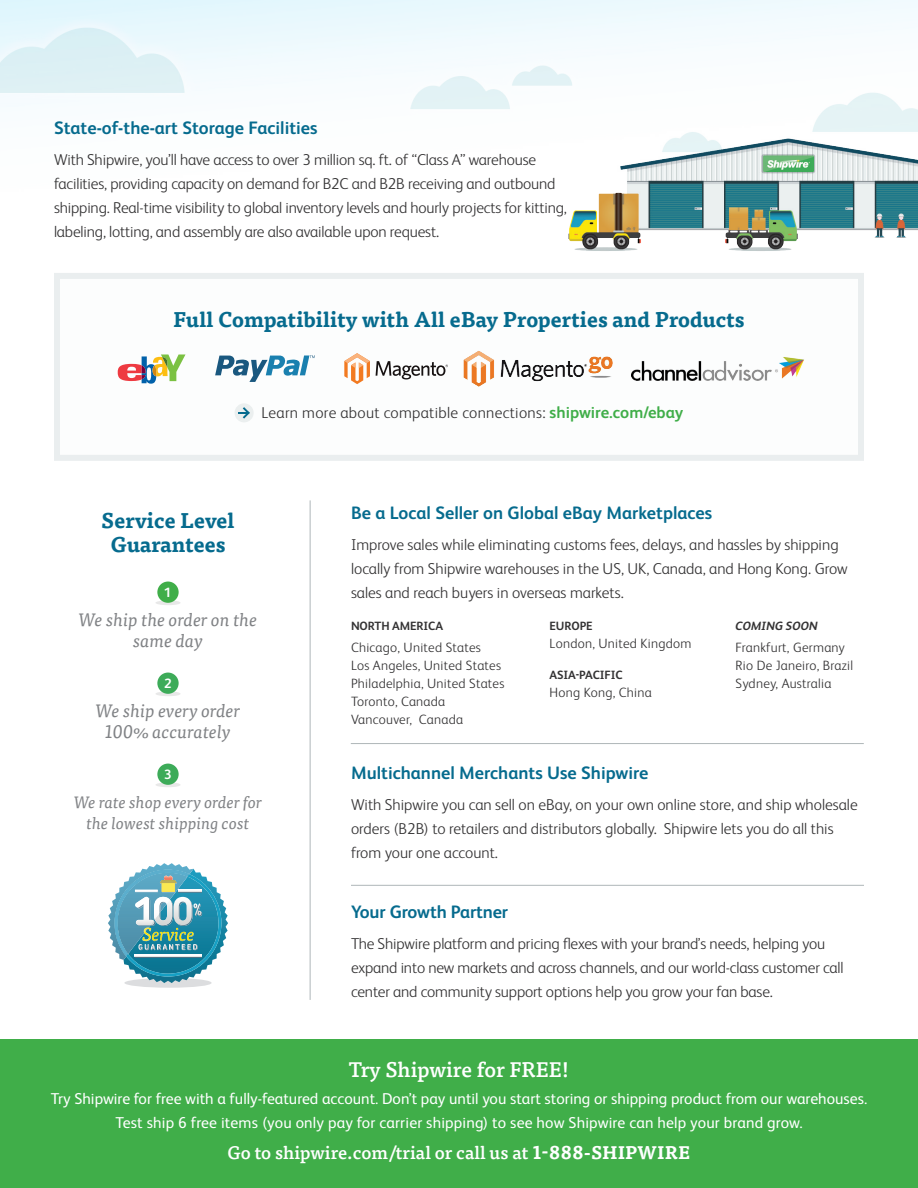
<style>
.page{position:relative;width:918px;height:1188px;background:#fff}
.page>*{position:absolute;margin:0;border:0;box-sizing:border-box;transform-origin:0 0}
.Secondary_Headers{font:700 21px/24px "Tisa Pro";color:#066b8e;text-align:center}
.Headers{font:500 21px "Tisa Pro";color:#fff}
.Secondary_Headers-2{font:700 18px "FS Albert Pro";color:#066b8e}
.indent{font:italic 18px/21px "Tisa Pro";color:#808285;text-align:center}
.Headers-2{font:500 18px "Tisa Pro";color:#fff}
.indent-2{font:italic 16.5px/21px "Tisa Pro";color:#808285;text-align:center}
.Secondary_Headers-3{font:300 15.75px/24px "FS Albert Pro";letter-spacing:-.01em;color:#333233}
.Secondary_Headers-4{font:15.75px/24px "FS Albert Pro";color:#fff;text-align:center}
.Secondary_Headers-5{font:300 15.75px "FS Albert Pro";letter-spacing:.02em;color:#333233}
.Secondary_Headers-6{font:300 13.5px/18px "FS Albert Pro";letter-spacing:.02em;color:#333233}
.t1{font:700 13.5px "FS Albert Pro";color:#fff}
.Secondary_Headers-7{font:700 12px "FS Albert Pro";letter-spacing:-.01em;color:#333233}
.Secondary_Headers-8{font:italic 700 12px "FS Albert Pro";color:#333233}
.s1{font-weight:700;font-size:16.5px;color:#40ae49}
.s2{font-size:18.9px}
.s3{font-weight:700;font-size:18.9px}
.s4{font-weight:700}
</style>
<div class="page">
<img style="left:0;top:0;width:918px;height:251px">
<div style="left:0;top:1040px;width:918px;height:148px;background:#40ae49"></div>
<svg style="left:54px;top:273px;width:810px;height:188px"></svg>
<svg style="left:235px;top:403px;width:19px;height:19px"></svg>
<hr style="left:310px;top:500px;width:1px;height:500px;background:#8b969a">
<div style="left:155px;top:600px;width:26px;height:5px;background:#e8e8e8;border-radius:50%"></div>
<div style="left:157px;top:582px;width:22px;height:21px;background:#40ae49;border-radius:50%"></div>
<div style="left:155px;top:691px;width:26px;height:5px;background:#e8e8e8;border-radius:50%"></div>
<div style="left:157px;top:673px;width:22px;height:21px;background:#3dab59;border-radius:50%"></div>
<div style="left:155px;top:782px;width:26px;height:5px;background:#e8e8e8;border-radius:50%"></div>
<div style="left:157px;top:764px;width:22px;height:21px;background:#3dab59;border-radius:50%"></div>
<svg style="left:108px;top:863px;width:120px;height:125px"></svg>
<img style="left:464px;top:350px;width:148px;height:37px">
<svg style="left:118px;top:354px;width:68px;height:30px"></svg>
<svg style="left:344px;top:353px;width:26px;height:31px"></svg>
<svg style="left:376px;top:361px;width:72px;height:18px"></svg>
<svg style="left:215px;top:355px;width:100px;height:27px"></svg>
<hr style="left:351px;top:743px;width:513px;height:1px;background:#8b969a">
<hr style="left:351px;top:885px;width:513px;height:1px;background:#8b969a">
<img style="left:631px;top:353px;width:177px;height:27px">
<p class="Secondary_Headers-2" style="left:54px;top:115px;width:265px">State-of-the-art Storage Facilities</p>
<p class="Secondary_Headers-3" style="left:54px;top:146px;width:514px">With Shipwire, you’ll have access to over 3 million sq. ft. of “Class A” warehouse facilities, providing capacity on demand for B2C and B2B receiving and outbound shipping. Real-time visibility to global inventory levels and hourly projects for kitting, labeling, lotting, and assembly are also available upon request.</p>
<p class="Secondary_Headers" style="left:173px;top:306px;width:573px">Full Compatibility with All eBay Properties and Products</p>
<p class="Secondary_Headers-5" style="left:262px;top:402px;width:423px">Learn more about compatible connections: <span class="s1">shipwire.com/ebay</span></p>
<p class="Secondary_Headers" style="left:101px;top:507px;width:135px">Service Level<br>Guarantees</p>
<p class="t1" style="left:164px;top:583px;width:9px">1</p>
<p class="indent" style="left:79px;top:608px;width:180px">We ship the order on the same day</p>
<p class="t1" style="left:164px;top:674px;width:9px">2</p>
<p class="indent" style="left:96px;top:699px;width:146px">We ship every order<br><span class="s2">100</span>% accurately</p>
<p class="t1" style="left:164px;top:765px;width:9px">3</p>
<p class="indent-2" style="left:74px;top:791px;width:190px">We rate shop every order for the lowest shipping cost</p>
<p class="Secondary_Headers-2" style="left:351px;top:500px;width:363px">Be a Local Seller on Global eBay Marketplaces</p>
<p class="Secondary_Headers-3" style="left:351px;top:532px;width:498px">Improve sales while eliminating customs fees, delays, and hassles by shipping locally from Shipwire warehouses in the US, UK, Canada, and Hong Kong. Grow sales and reach buyers in overseas markets.</p>
<p class="Secondary_Headers-7" style="left:550px;top:618px;width:45px">EUROPE</p>
<p class="Secondary_Headers-6" style="left:550px;top:634px;width:143px">London, United Kingdom</p>
<p class="Secondary_Headers-7" style="left:550px;top:666px;width:74px">ASIA-PACIFIC</p>
<p class="Secondary_Headers-6" style="left:550px;top:682px;width:104px">Hong Kong, China</p>
<p class="Secondary_Headers-7" style="left:351px;top:618px;width:94px">NORTH AMERICA</p>
<p class="Secondary_Headers-6" style="left:351px;top:637px;width:152px">Chicago, United States<br>Los Angeles, United States</p>
<p class="Secondary_Headers-6" style="left:351px;top:673px;width:155px">Philadelphia, United States</p>
<p class="Secondary_Headers-6" style="left:351px;top:691px;width:96px">Toronto, Canada</p>
<p class="Secondary_Headers-6" style="left:351px;top:709px;width:114px">Vancouver, Canada</p>
<p class="Secondary_Headers-8" style="left:736px;top:617px;width:84px">COMING SOON</p>
<p class="Secondary_Headers-6" style="left:736px;top:637px;width:119px">Frankfurt, Germany<br>Rio De Janeiro, Brazil<br>Sydney, Australia</p>
<p class="Secondary_Headers-2" style="left:351px;top:760px;width:299px">Multichannel Merchants Use Shipwire</p>
<p class="Secondary_Headers-3" style="left:351px;top:792px;width:508px">With Shipwire you can sell on eBay, on your own online store, and ship wholesale orders (B2B) to retailers and distributors globally. Shipwire lets you do all this from your one account.</p>
<p class="Secondary_Headers-2" style="left:351px;top:899px;width:159px">Your Growth Partner</p>
<p class="Secondary_Headers-3" style="left:351px;top:931px;width:494px">The Shipwire platform and pricing flexes with your brand’s needs, helping you expand into new markets and across channels, and our world-class customer call center and community support options help you grow your fan base.</p>
<p class="Headers" style="left:349px;top:1053px;width:222px">Try Shipwire for FREE!</p>
<p class="Secondary_Headers-4" style="left:51px;top:1086px;width:818px">Try Shipwire for free with a fully-featured account. Don’t pay until you start storing or shipping product from our warehouses.<br>Test ship 6 free items (you only pay for carrier shipping) to see how Shipwire can help your brand grow.</p>
<p class="Headers-2" style="left:228px;top:1139px;width:464px">Go to shipwire.com/trial or call us at <span class="s3">1</span><span class="s4">-</span><span class="s3">888</span><span class="s4">-SHIPWIRE</span></p>
</div>
